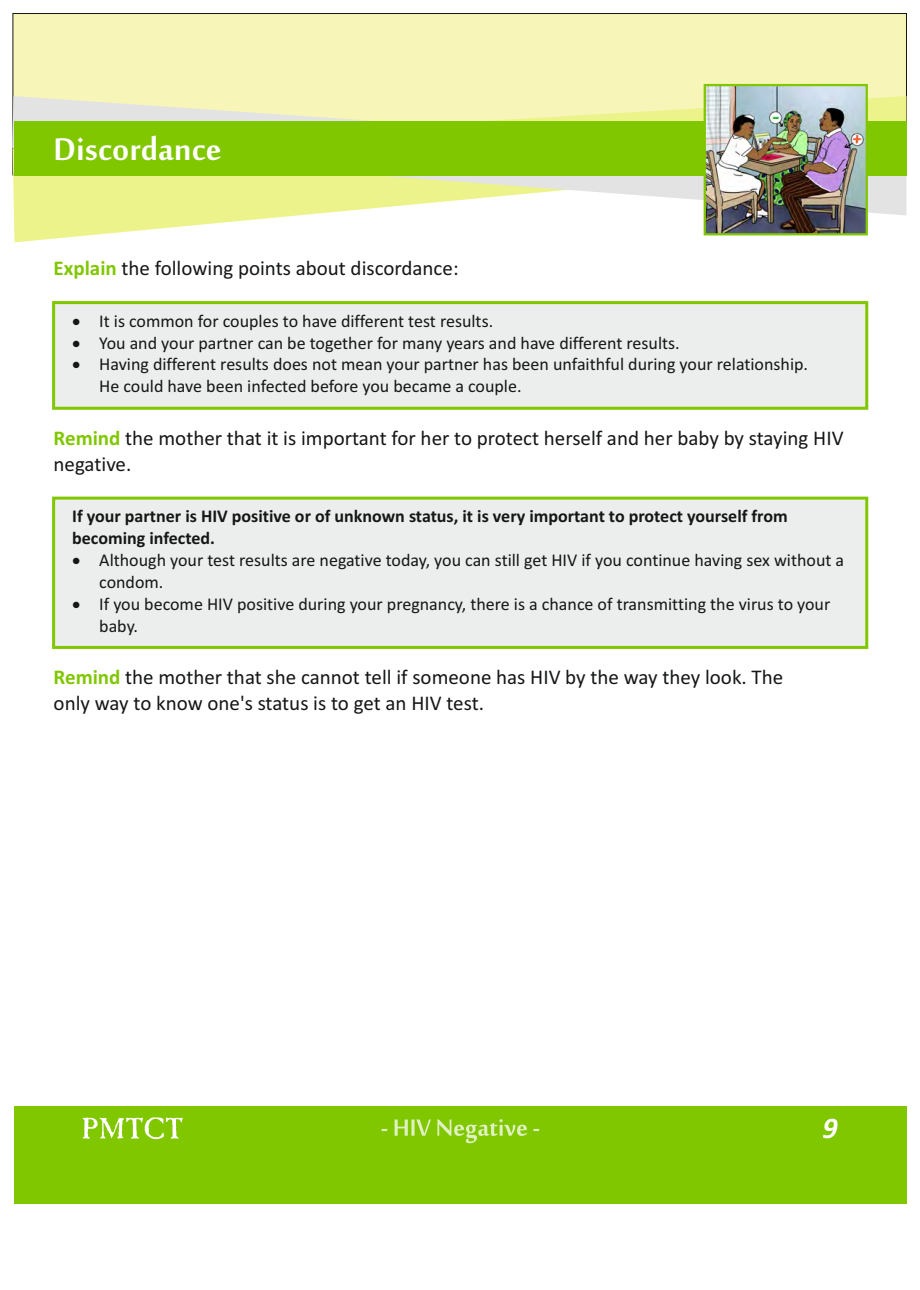
<style>
.page{position:relative;width:920px;height:1290px;background:#fff}
.page>*{position:absolute;margin:0;border:0;box-sizing:border-box;transform-origin:0 0}
.t1{font:48px "Mool Boran";color:#fff}
.t2{font:21px/25.7px "Calibri";color:#151616}
.t3{font:18px/21.9px "Calibri";color:#151616}
.t4{font:700 18px/21.9px "Calibri";color:#151616}
.s1{font-weight:700;color:#80c700}
</style>
<div class="page">
<div style="left:13px;top:13px;width:894px;height:162px;background:#f7f6b8;border:1px solid #151616"></div>
<div style="left:14px;top:1106px;width:892px;height:98px;background:#80c700"></div>
<svg style="left:14px;top:215px;width:892px;height:27px"></svg>
<svg style="left:12px;top:96px;width:894px;height:119px"></svg>
<div style="left:14px;top:122px;width:892px;height:54px;background:#80c700"></div>
<svg style="left:823px;top:1119px;width:14px;height:19px"></svg>
<svg style="left:83px;top:1117px;width:100px;height:22px"></svg>
<svg style="left:381px;top:1119px;width:158px;height:24px"></svg>
<img style="left:707px;top:87px;width:158px;height:145px">
<div style="left:704px;top:84px;width:164px;height:151px;border:2px solid #80c700"></div>
<div style="left:52px;top:301px;width:816px;height:109px;background:#eceded;border:3px solid #80c700"></div>
<div style="left:52px;top:497px;width:816px;height:152px;background:#eceded;border:3px solid #80c700"></div>
<h1 class="t1" style="left:54px;top:115px;width:170px">Discordance</h1>
<p class="t2" style="left:54px;top:257px;width:406px"><span class="s1">Explain</span> the following points about discordance:</p>
<p class="t3" style="left:72px;top:311px;width:423px">• It is common for couples to have different test results.</p>
<p class="t3" style="left:72px;top:333px;width:609px">• You and your partner can be together for many years and have different results.</p>
<p class="t3" style="left:99px;top:355px;width:710px;text-indent:-27px">• Having different results does not mean your partner has been unfaithful during your relationship.<br>He could have been infected before you became a couple.</p>
<p class="t2" style="left:54px;top:427px;width:791px"><span class="s1">Remind</span> the mother that it is important for her to protect herself and her baby by staying HIV negative.</p>
<p class="t4" style="left:72px;top:507px;width:717px">If your partner is HIV positive or of unknown status, it is very important to protect yourself from becoming infected.</p>
<p class="t3" style="left:99px;top:550px;width:746px;text-indent:-27px">• Although your test results are negative today, you can still get HIV if you continue having sex without a condom.</p>
<p class="t3" style="left:99px;top:594px;width:733px;text-indent:-27px">• If you become HIV positive during your pregnancy, there is a chance of transmitting the virus to your baby.</p>
<p class="t2" style="left:54px;top:666px;width:731px"><span class="s1">Remind</span> the mother that she cannot tell if someone has HIV by the way they look. The only way to know one's status is to get an HIV test.</p>
</div>
